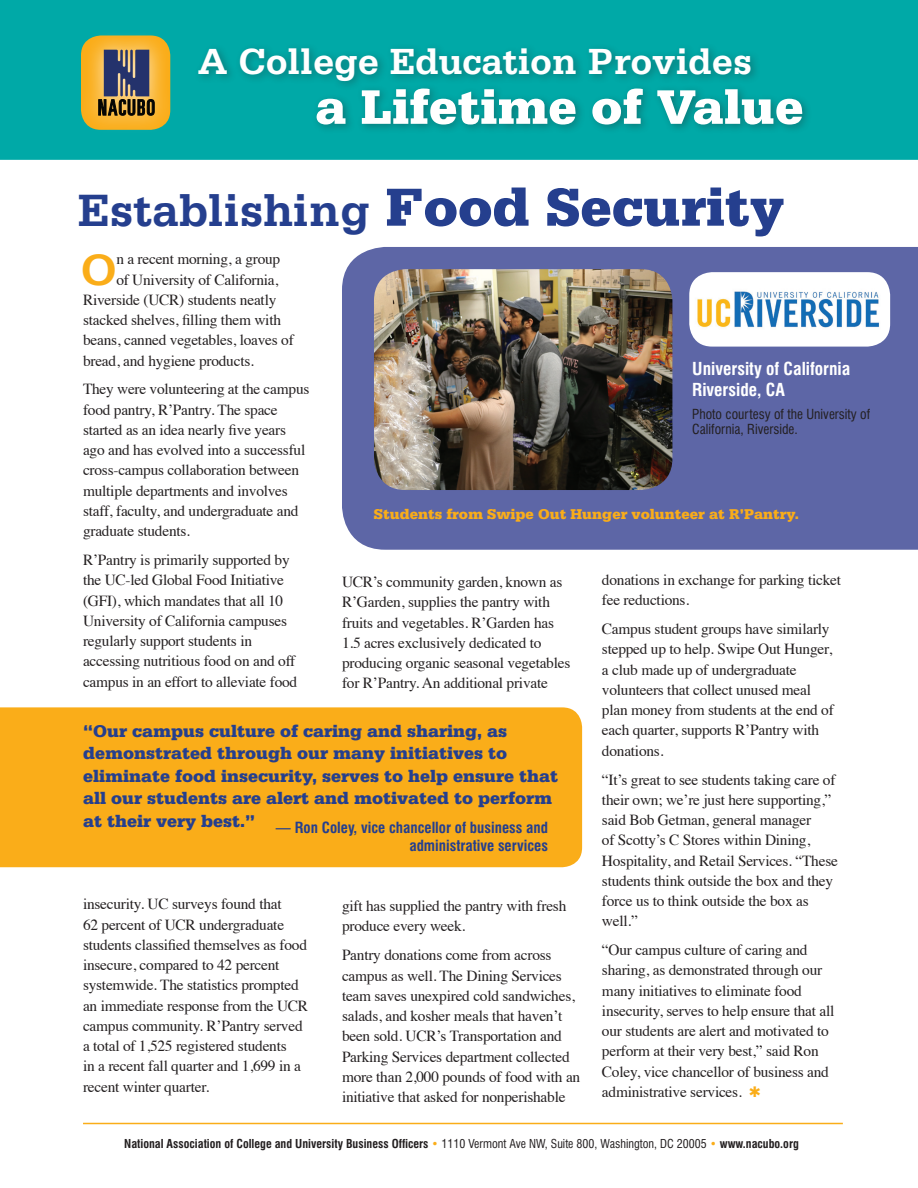
<style>
.page{position:relative;width:918px;height:1188px;background:#fff}
.page>*{position:absolute;margin:0;border:0;box-sizing:border-box;transform-origin:0 0}
.t1{font:900 51.15px "Serifa";color:#fff}
.t2{font:700 47.85px "Serifa";color:#253f8e}
.Body_with_Drop_cap{font:700 46.35px "Serifa";color:#faad19}
.t3{font:700 38.4px "Serifa";color:#fff}
.t4{font:900 18px/22.5px "Serifa";color:#253f8e}
.t5{font:700 condensed 17.4px/21px "Swiss 721 BT";color:#fff}
.Body_text{font:15.3px/20.2px "Times";letter-spacing:-.015em;color:#231f20}
.Body_with_Drop_cap-2{font:15.3px "Times";letter-spacing:-.015em;color:#231f20}
.t6{font:700 condensed 15px/18px "Swiss 721 BT";color:#253f8e;text-align:right}
.t7{font:900 15px "Serifa";color:#faad19}
.t8{font:condensed 13.5px/15px "Swiss 721 BT";color:#231f20}
.t9{font:700 condensed 12px "Swiss 721 BT";color:#231f20}
.s1{font-weight:900;font-size:56.55px}
.s2{color:#faad19}
.s3{font-weight:400;color:#faad19}
.s4{font-weight:400}
</style>
<div class="page">
<div style="left:0;top:0;width:918px;height:160px;background:#00a9a7"></div>
<div style="left:79px;top:30px;width:95px;height:104px;background:#fff;opacity:.75"></div>
<svg style="left:99px;top:50px;width:55px;height:65px;background:#685e58"></svg>
<div style="left:194px;top:43px;width:619px;height:92px;background:#231f20;opacity:.35"></div>
<hr style="left:83px;top:1123px;width:760px;height:1px;background:#faad19">
<div style="left:342px;top:247px;width:576px;height:303px;background:#5d66a6"></div>
<img style="left:374px;top:269px;width:298px;height:221px">
<div style="left:689px;top:272px;width:201px;height:75px;background:#fff;border-radius:23px"></div>
<img style="left:697px;top:291px;width:182px;height:37px">
<div style="left:0;top:707px;width:582px;height:160px;background:#faad19"></div>
<p class="t3" style="left:198px;top:39px;width:556px">A College Education Provides</p>
<p class="t1" style="left:315px;top:77px;width:490px">a Lifetime of Value</p>
<p class="t2" style="left:78px;top:182px;width:708px">Establishing <span class="s1">Food Security</span></p>
<p class="Body_with_Drop_cap" style="left:81px;top:242px;width:38px">O</p>
<p class="Body_with_Drop_cap-2" style="left:116px;top:245px;width:165px">n a recent morning, a group</p>
<p class="Body_with_Drop_cap-2" style="left:116px;top:265px;width:164px">of University of California,</p>
<p class="Body_with_Drop_cap-2" style="left:83px;top:285px;width:195px">Riverside (UCR) students neatly</p>
<p class="Body_with_Drop_cap-2" style="left:83px;top:306px;width:200px">stacked shelves, filling them with</p>
<p class="Body_with_Drop_cap-2" style="left:83px;top:326px;width:212px">beans, canned vegetables, loaves of</p>
<p class="Body_with_Drop_cap-2" style="left:83px;top:346px;width:172px">bread, and hygiene products.</p>
<p class="Body_text" style="left:83px;top:378px;width:228px">They were volunteering at the campus food pantry, R’Pantry. The space started as an idea nearly five years ago and has evolved into a successful cross-campus collaboration between multiple departments and involves staff, faculty, and undergraduate and graduate students.</p>
<p class="Body_text" style="left:83px;top:548px;width:216px">R’Pantry is primarily supported by the UC-led Global Food Initiative (GFI), which mandates that all 10<br>University of California campuses regularly support students in accessing nutritious food on and off campus in an effort to alleviate food</p>
<p class="t5" style="left:692px;top:358px;width:160px">University of California<br>Riverside, CA</p>
<p class="t8" style="left:692px;top:407px;width:180px">Photo courtesy of the University of<br>California, Riverside.</p>
<p class="t7" style="left:374px;top:505px;width:427px">Students from Swipe Out Hunger volunteer at R’Pantry.</p>
<p class="Body_text" style="left:602px;top:568px;width:241px">donations in exchange for parking ticket fee reductions.</p>
<p class="Body_text" style="left:602px;top:618px;width:233px">Campus student groups have similarly stepped up to help. Swipe Out Hunger, a club made up of undergraduate volunteers that collect unused meal plan money from students at the end of each quarter, supports R’Pantry with donations.</p>
<p class="Body_text" style="left:602px;top:768px;width:237px">“It’s great to see students taking care of their own; we’re just here supporting,” said Bob Getman, general manager<br>of Scotty’s C Stores within Dining, Hospitality, and Retail Services. “These students think outside the box and they force us to think outside the box as well.”</p>
<p class="Body_text" style="left:602px;top:939px;width:234px">“Our campus culture of caring and sharing, as demonstrated through our many initiatives to eliminate food insecurity, serves to help ensure that all our students are alert and motivated to perform at their very best,” said Ron Coley, vice chancellor of business and administrative services. <span class="s2">✱</span></p>
<p class="Body_text" style="left:342px;top:571px;width:230px">UCR’s community garden, known as R’Garden, supplies the pantry with fruits and vegetables. R’Garden has 1.5 acres exclusively dedicated to producing organic seasonal vegetables for R’Pantry. An additional private</p>
<p class="t4" style="left:83px;top:719px;width:477px">“Our campus culture of caring and sharing, as demonstrated through our many initiatives to eliminate food insecurity, serves to help ensure that all our students are alert and motivated to perform at their very best.”</p>
<p class="t6" style="left:276px;top:819px;width:273px">— Ron Coley, vice chancellor of business and administrative services</p>
<p class="Body_text" style="left:83px;top:893px;width:227px">insecurity. UC surveys found that<br>62 percent of UCR undergraduate students classified themselves as food insecure, compared to 42 percent systemwide. The statistics prompted an immediate response from the UCR campus community. R’Pantry served a total of 1,525 registered students<br>in a recent fall quarter and 1,699 in a recent winter quarter.</p>
<p class="Body_text" style="left:342px;top:895px;width:226px">gift has supplied the pantry with fresh produce every week.</p>
<p class="Body_text" style="left:342px;top:944px;width:240px">Pantry donations come from across campus as well. The Dining Services team saves unexpired cold sandwiches, salads, and kosher meals that haven’t been sold. UCR’s Transportation and Parking Services department collected more than 2,000 pounds of food with an initiative that asked for nonperishable</p>
<p class="t9" style="left:124px;top:1136px;width:676px">National Association of College and University Business Officers <span class="s3">•</span> <span class="s4">1110 Vermont Ave NW, Suite 800, Washington, DC 20005</span> <span class="s3">•</span> www.nacubo.org</p>
</div>
